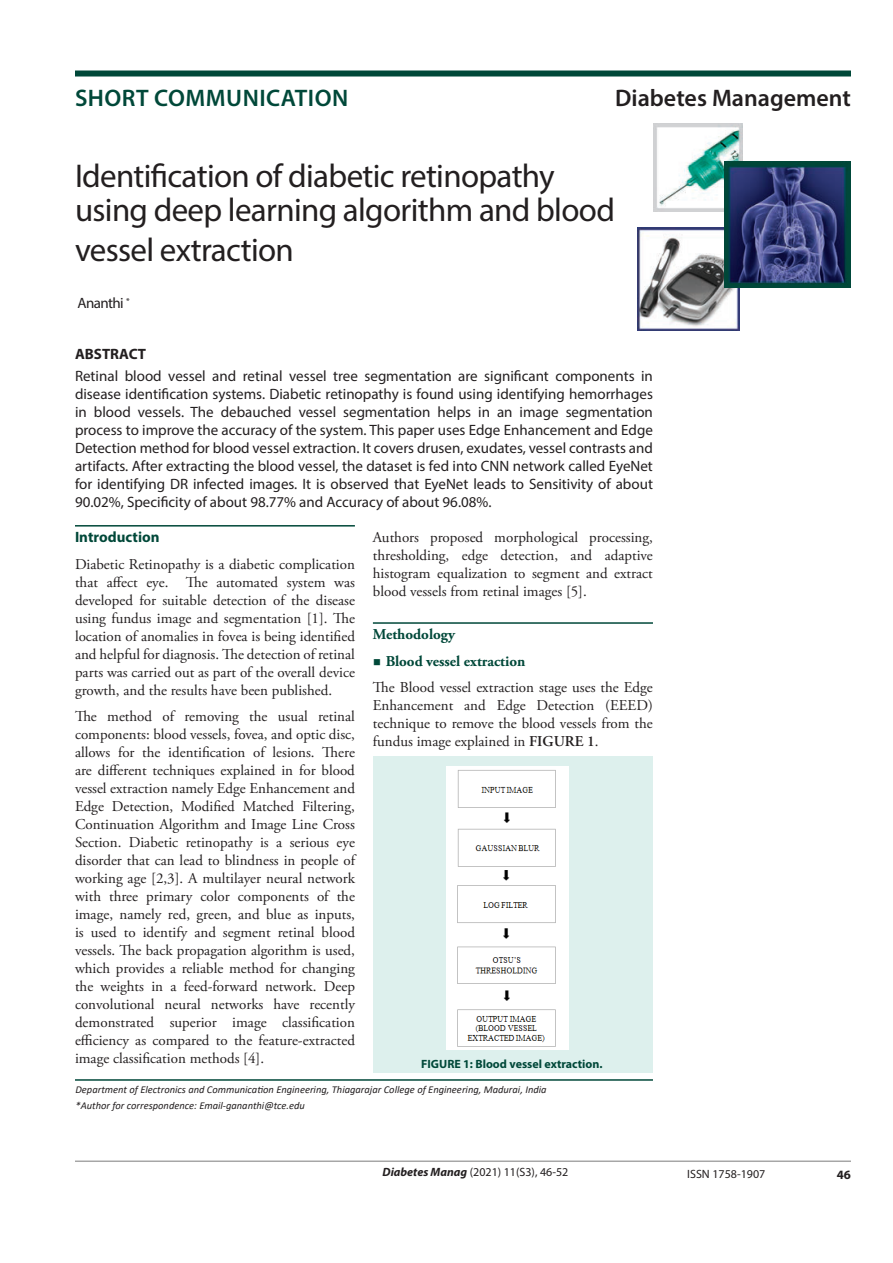
<style>
.page{position:relative;width:893px;height:1263px;background:#fff}
.page>*{position:absolute;margin:0;border:0;box-sizing:border-box;transform-origin:0 0}
.t1{font:33px/33.6px "Myriad Pro";letter-spacing:-.02em;color:#231f20}
.t2{font:600 24px "Myriad Pro";letter-spacing:.02em;color:#004839}
.t3{font:600 24px "Myriad Pro";color:#231f20}
.t4{font:15px/18px "Adobe Garamond Pro";color:#231f20;text-align:justify}
.t5{font:15px/18px "Myriad Pro";color:#231f20;text-align:justify}
.t6{font:700 15px/26.5px "Adobe Garamond Pro";color:#004839}
.t7{font:700 15px "Myriad Pro";color:#004839}
.t8{font:15px "Myriad Pro";letter-spacing:-.04em;color:#231f20}
.t9{font:700 15px "Myriad Pro";color:#231f20}
.t10{font:700 12.75px "Myriad Pro";color:#231f20}
.t11{font:12px "Myriad Pro";color:#231f20}
.t12{font:700 12px "Myriad Pro";color:#004839}
.t13{font:italic 10.5px/15.8px "Calibri";color:#231f20}
.s1{font-weight:600}
.s2{font-weight:700;font-style:italic}
</style>
<div class="page">
<hr style="left:75px;top:1160px;width:776px;height:2px;background:#a6a6a6">
<div style="left:75px;top:70px;width:776px;height:6px;background:#004839"></div>
<img style="left:654px;top:123px;width:88px;height:89px">
<img style="left:638px;top:228px;width:102px;height:102px">
<img style="left:724px;top:161px;width:126px;height:126px">
<hr style="left:75px;top:1079px;width:578px;height:2px;background:#004839">
<hr style="left:75px;top:525px;width:280px;height:2px;background:#004839">
<hr style="left:373px;top:622px;width:280px;height:2px;background:#004839">
<div style="left:373px;top:756px;width:280px;height:317px;background:#ddf0ed"></div>
<img style="left:446px;top:766px;width:123px;height:284px">
<h2 class="t2" style="left:75px;top:83px;width:275px">SHORT COMMUNICATION</h2>
<h2 class="t3" style="left:615px;top:83px;width:237px">Diabetes Management</h2>
<h1 class="t1" style="left:75px;top:159px;width:541px">Identification of diabetic retinopathy using deep learning algorithm and blood</h1>
<h1 class="t1" style="left:75px;top:232px;width:220px">vessel extraction</h1>
<p class="t8" style="left:78px;top:294px;width:54px">Ananthi <sup>*</sup></p>
<p class="t9" style="left:75px;top:344px;width:73px">ABSTRACT</p>
<p class="t5" style="left:75px;top:367px;width:579px">Retinal blood vessel and retinal vessel tree segmentation are significant components in disease identification systems. Diabetic retinopathy is found using identifying hemorrhages in blood vessels. The debauched vessel segmentation helps in an image segmentation process to improve the accuracy of the system. This paper uses Edge Enhancement and Edge Detection method for blood vessel extraction. It covers drusen, exudates, vessel contrasts and artifacts. After extracting the blood vessel, the dataset is fed into CNN network called EyeNet for identifying DR infected images. It is observed that EyeNet leads to Sensitivity of about 90.02%, Specificity of about 98.77% and Accuracy of about 96.08%.</p>
<p class="t7" style="left:75px;top:527px;width:86px">Introduction</p>
<p class="t4" style="left:75px;top:555px;width:281px">Diabetic Retinopathy is a diabetic complication that affect eye. The automated system was developed for suitable detection of the disease using fundus image and segmentation [1]. The location of anomalies in fovea is being identified and helpful for diagnosis. The detection of retinal parts was carried out as part of the overall device growth, and the results have been published.</p>
<p class="t4" style="left:75px;top:708px;width:282px">The method of removing the usual retinal components: blood vessels, fovea, and optic disc, allows for the identification of lesions. There are different techniques explained in for blood vessel extraction namely Edge Enhancement and Edge Detection, Modified Matched Filtering, Continuation Algorithm and Image Line Cross Section. Diabetic retinopathy is a serious eye disorder that can lead to blindness in people of working age [2,3]. A multilayer neural network with three primary color components of the image, namely red, green, and blue as inputs, is used to identify and segment retinal blood vessels. The back propagation algorithm is used, which provides a reliable method for changing the weights in a feed-forward network. Deep convolutional neural networks have recently demonstrated superior image classification efficiency as compared to the feature-extracted image classification methods [4].</p>
<p class="t4" style="left:373px;top:528px;width:281px">Authors proposed morphological processing, thresholding, edge detection, and adaptive histogram equalization to segment and extract blood vessels from retinal images [5].</p>
<p class="t6" style="left:386px;top:621px;width:141px;text-indent:-13px">Methodology<br>Blood vessel extraction</p>
<p class="t4" style="left:373px;top:679px;width:281px">The Blood vessel extraction stage uses the Edge Enhancement and Edge Detection (EEED) technique to remove the blood vessels from the fundus image explained in <span class="s1">FIGURE 1</span>.</p>
<p class="t12" style="left:421px;top:1056px;width:183px">FIGURE 1: Blood vessel extraction.</p>
<p class="t13" style="left:75px;top:1081px;width:473px">Department of Electronics and Communication Engineering, Thiagarajar College of Engineering, Madurai, India *Author for correspondence: Email-gananthi@tce.edu</p>
<p class="t11" style="left:382px;top:1165px;width:187px"><span class="s2">Diabetes Manag</span> (2021) 11(S3), 46-52</p>
<p class="t10" style="left:837px;top:1166px;width:16px">46</p>
<p class="t11" style="left:687px;top:1167px;width:80px">ISSN 1758-1907</p>
</div>
